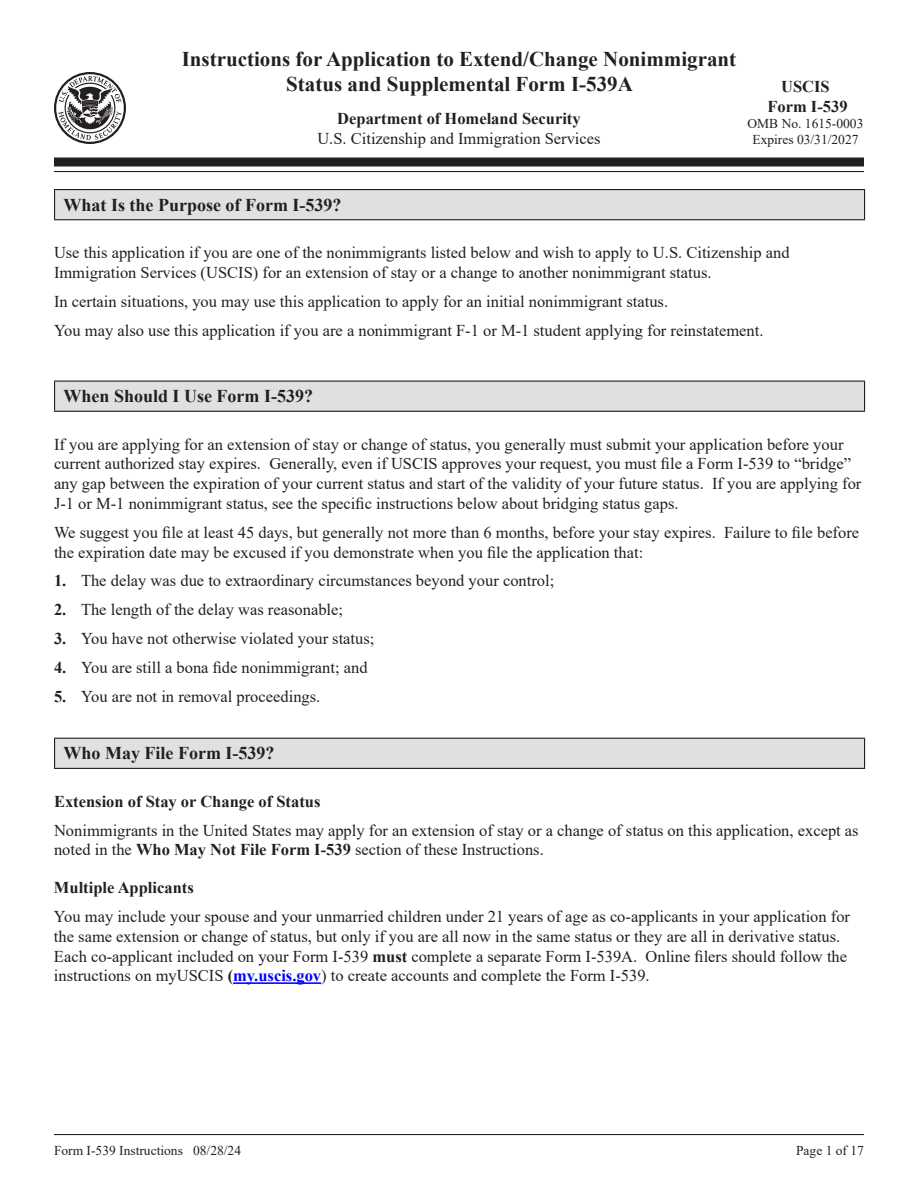
<style>
.page{position:relative;width:918px;height:1188px;background:#fff}
.page>*{position:absolute;margin:0;border:0;box-sizing:border-box;transform-origin:0 0}
.t1{font:700 21px/25.2px "Times New Roman";color:#231f20;text-align:center}
.t2{font:700 18px "Times New Roman";color:#231f20}
.Body_1{font:16.5px/19.8px "Times New Roman";color:#231f20}
.t3{font:700 16.5px/19.8px "Times New Roman";color:#231f20;text-align:center}
.t4{font:13.5px/16.2px "Times New Roman";color:#231f20;text-align:center}
.s1{font-weight:700}
.s2{font-weight:700;color:#00f}
</style>
<div class="page">
<svg style="left:54px;top:72px;width:72px;height:72px"></svg>
<div style="left:54px;top:158px;width:810px;height:8px;background:#231f20"></div>
<hr style="left:54px;top:171px;width:810px;height:1px;background:#231f20">
<hr style="left:54px;top:1134px;width:810px;height:1px;background:#231f20">
<hr style="left:233px;top:982px;width:88px;height:2px;background:#00f">
<div style="left:55px;top:190px;width:810px;height:30px;background:#e0e0e0"></div>
<hr style="left:54px;top:189px;width:811px;height:1px;background:#231f20">
<svg style="left:54px;top:190px;width:1px;height:29px"></svg>
<svg style="left:864px;top:190px;width:1px;height:29px"></svg>
<hr style="left:54px;top:219px;width:811px;height:1px;background:#231f20">
<div style="left:55px;top:381px;width:810px;height:30px;background:#e0e0e0"></div>
<hr style="left:54px;top:381px;width:811px;height:1px;background:#231f20">
<svg style="left:54px;top:382px;width:1px;height:29px"></svg>
<svg style="left:864px;top:382px;width:1px;height:29px"></svg>
<hr style="left:54px;top:411px;width:811px;height:1px;background:#231f20">
<div style="left:55px;top:738px;width:810px;height:30px;background:#e0e0e0"></div>
<hr style="left:54px;top:738px;width:811px;height:1px;background:#231f20">
<svg style="left:54px;top:739px;width:1px;height:29px"></svg>
<svg style="left:864px;top:739px;width:1px;height:29px"></svg>
<hr style="left:54px;top:768px;width:811px;height:1px;background:#231f20">
<p class="t1" style="left:182px;top:45px;width:556px">Instructions for Application to Extend/Change Nonimmigrant<br>Status and Supplemental Form I-539A</p>
<p class="t3" style="left:337px;top:108px;width:245px">Department of Homeland Security</p>
<p class="Body_1" style="left:317px;top:128px;width:285px">U.S. Citizenship and Immigration Services</p>
<p class="t3" style="left:767px;top:76px;width:82px">USCIS<br>Form I-539</p>
<p class="t4" style="left:748px;top:115px;width:117px">OMB No. 1615-0003<br>Expires 03/31/2027</p>
<p class="t2" style="left:64px;top:192px;width:279px">What Is the Purpose of Form I-539?</p>
<p class="Body_1" style="left:54px;top:242px;width:737px">Use this application if you are one of the nonimmigrants listed below and wish to apply to U.S. Citizenship and<br>Immigration Services (USCIS) for an extension of stay or a change to another nonimmigrant status.</p>
<p class="Body_1" style="left:54px;top:291px;width:616px">In certain situations, you may use this application to apply for an initial nonimmigrant status.</p>
<p class="Body_1" style="left:54px;top:320px;width:711px">You may also use this application if you are a nonimmigrant F-1 or M-1 student applying for reinstatement.</p>
<p class="t2" style="left:64px;top:383px;width:251px">When Should I Use Form I-539?</p>
<p class="Body_1" style="left:54px;top:434px;width:809px">If you are applying for an extension of stay or change of status, you generally must submit your application before your current authorized stay expires. Generally, even if USCIS approves your request, you must file a Form I-539 to “bridge” any gap between the expiration of your current status and start of the validity of your future status. If you are applying for J-1 or M-1 nonimmigrant status, see the specific instructions below about bridging status gaps.</p>
<p class="Body_1" style="left:54px;top:522px;width:807px">We suggest you file at least 45 days, but generally not more than 6 months, before your stay expires. Failure to file before the expiration date may be excused if you demonstrate when you file the application that:</p>
<p class="Body_1" style="left:54px;top:570px;width:502px"><span class="s1">1.</span> The delay was due to extraordinary circumstances beyond your control;</p>
<p class="Body_1" style="left:54px;top:599px;width:291px"><span class="s1">2.</span> The length of the delay was reasonable;</p>
<p class="Body_1" style="left:54px;top:628px;width:322px"><span class="s1">3.</span> You have not otherwise violated your status;</p>
<p class="Body_1" style="left:54px;top:657px;width:315px"><span class="s1">4.</span> You are still a bona fide nonimmigrant; and</p>
<p class="Body_1" style="left:54px;top:686px;width:268px"><span class="s1">5.</span> You are not in removal proceedings.</p>
<p class="t2" style="left:64px;top:740px;width:212px">Who May File Form I-539?</p>
<h1 class="t3" style="left:54px;top:791px;width:268px">Extension of Stay or Change of Status</h1>
<p class="Body_1" style="left:54px;top:820px;width:806px">Nonimmigrants in the United States may apply for an extension of stay or a change of status on this application, except as noted in the <span class="s1">Who May Not File Form I-539</span> section of these Instructions.</p>
<h1 class="t3" style="left:54px;top:877px;width:141px">Multiple Applicants</h1>
<p class="Body_1" style="left:54px;top:906px;width:798px">You may include your spouse and your unmarried children under 21 years of age as co-applicants in your application for the same extension or change of status, but only if you are all now in the same status or they are all in derivative status.<br>Each co-applicant included on your Form I-539 <span class="s1">must</span> complete a separate Form I-539A. Online filers should follow the instructions on myUSCIS <span class="s1">(</span><span class="s2">my.uscis.gov</span>) to create accounts and complete the Form I-539.</p>
<p class="t4" style="left:54px;top:1142px;width:189px">Form I-539 Instructions 08/28/24</p>
<p class="t4" style="left:796px;top:1142px;width:69px">Page 1 of 17</p>
</div>
